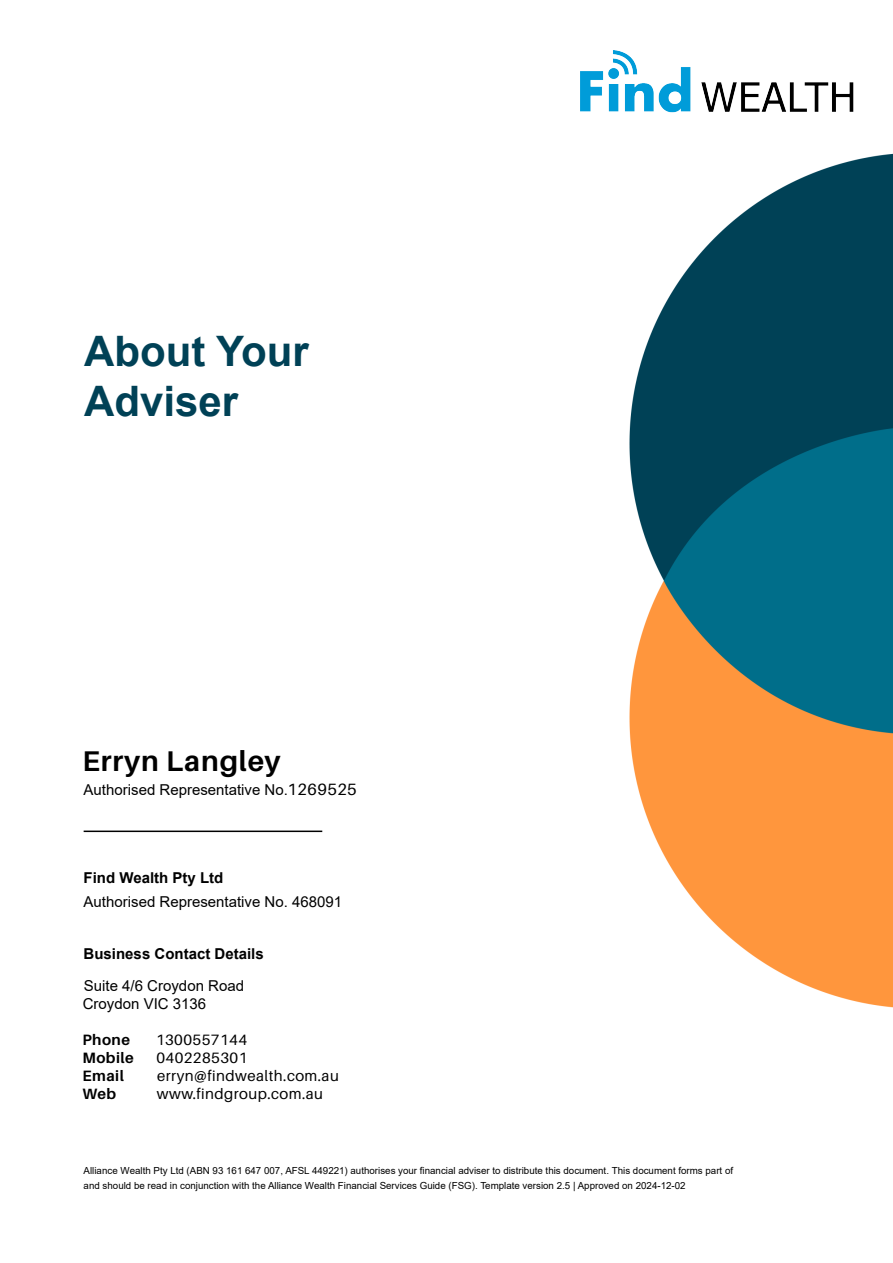
<style>
.page{position:relative;width:893px;height:1263px;background:#fff}
.page>*{position:absolute;margin:0;border:0;box-sizing:border-box;transform-origin:0 0}
.t1{font:700 42px/50.4px "Arial";color:#004156}
.t2{font:700 28.5px "Aileron";letter-spacing:.03em;color:#000}
.t3{font:700 27px "Arial";color:#000}
.t4{font:16.35px "Aileron";letter-spacing:.03em;color:#000}
.t5{font:15px/18px "Arial";color:#000}
.t6{font:15px "Aileron";letter-spacing:.03em;color:#000}
.t7{font:700 15px "Arial";color:#000}
.t8{font:700 15px "Aileron";letter-spacing:.03em;color:#000}
.t9{font:9.75px/15px "Arial";color:#000}
</style>
<div class="page">
<img style="left:83px;top:153px;width:810px;height:855px">
<img style="left:580px;top:50px;width:274px;height:63px">
<hr style="left:84px;top:830px;width:238px;height:2px;background:#000">
<div style="left:80px;top:744px;width:251px;height:34px;background:#fff"></div>
<div style="left:289px;top:782px;width:54px;height:17px;background:#fff"></div>
<div style="left:80px;top:970px;width:263px;height:134px;background:#fff"></div>
<div style="left:43px;top:433px;width:325px;height:303px;background:#fff"></div>
<p class="t1" style="left:84px;top:326px;width:226px">About Your<br>Adviser</p>
<p class="t2" style="left:82px;top:745px;width:200px">Erryn Langley</p>
<p class="t3" style="left:84px;top:743px;width:233px">Warren Strybosch</p>
<p class="t5" style="left:84px;top:780px;width:260px">Authorised Representative No. 236815</p>
<p class="t4" style="left:287px;top:780px;width:71px">1269525</p>
<p class="t7" style="left:84px;top:867px;width:141px">Find Wealth Pty Ltd</p>
<p class="t5" style="left:84px;top:892px;width:260px">Authorised Representative No. 468091</p>
<p class="t7" style="left:84px;top:944px;width:182px">Business Contact Details</p>
<p class="t5" style="left:83px;top:977px;width:163px">Suite 4/6 Croydon Road<br>Croydon VIC 3136</p>
<p class="t8" style="left:82px;top:1031px;width:49px">Phone</p>
<p class="t6" style="left:156px;top:1032px;width:93px">1300557144</p>
<p class="t8" style="left:82px;top:1049px;width:53px">Mobile</p>
<p class="t6" style="left:156px;top:1050px;width:93px">0402285301</p>
<p class="t8" style="left:82px;top:1067px;width:43px">Email</p>
<p class="t6" style="left:157px;top:1068px;width:183px">erryn@findwealth.com.au</p>
<p class="t8" style="left:82px;top:1085px;width:35px">Web</p>
<p class="t6" style="left:157px;top:1086px;width:168px">www.findgroup.com.au</p>
<p class="t7" style="left:84px;top:1026px;width:47px">Phone</p>
<p class="t5" style="left:154px;top:1027px;width:85px">1300883830</p>
<p class="t7" style="left:84px;top:1044px;width:49px">Mobile</p>
<p class="t5" style="left:156px;top:1045px;width:85px">0412001936</p>
<p class="t7" style="left:84px;top:1062px;width:42px">Email</p>
<p class="t5" style="left:156px;top:1063px;width:178px">warren@findgroup.com.au</p>
<p class="t7" style="left:84px;top:1080px;width:33px">Web</p>
<p class="t5" style="left:157px;top:1081px;width:153px">www.findgroup.com.au</p>
<p class="t9" style="left:84px;top:1163px;width:651px">Alliance Wealth Pty Ltd (ABN 93 161 647 007, AFSL 449221) authorises your financial adviser to distribute this document. This document forms part of and should be read in conjunction with the Alliance Wealth Financial Services Guide (FSG). Template version 2.5 | Approved on 2024-12-02</p>
</div>
